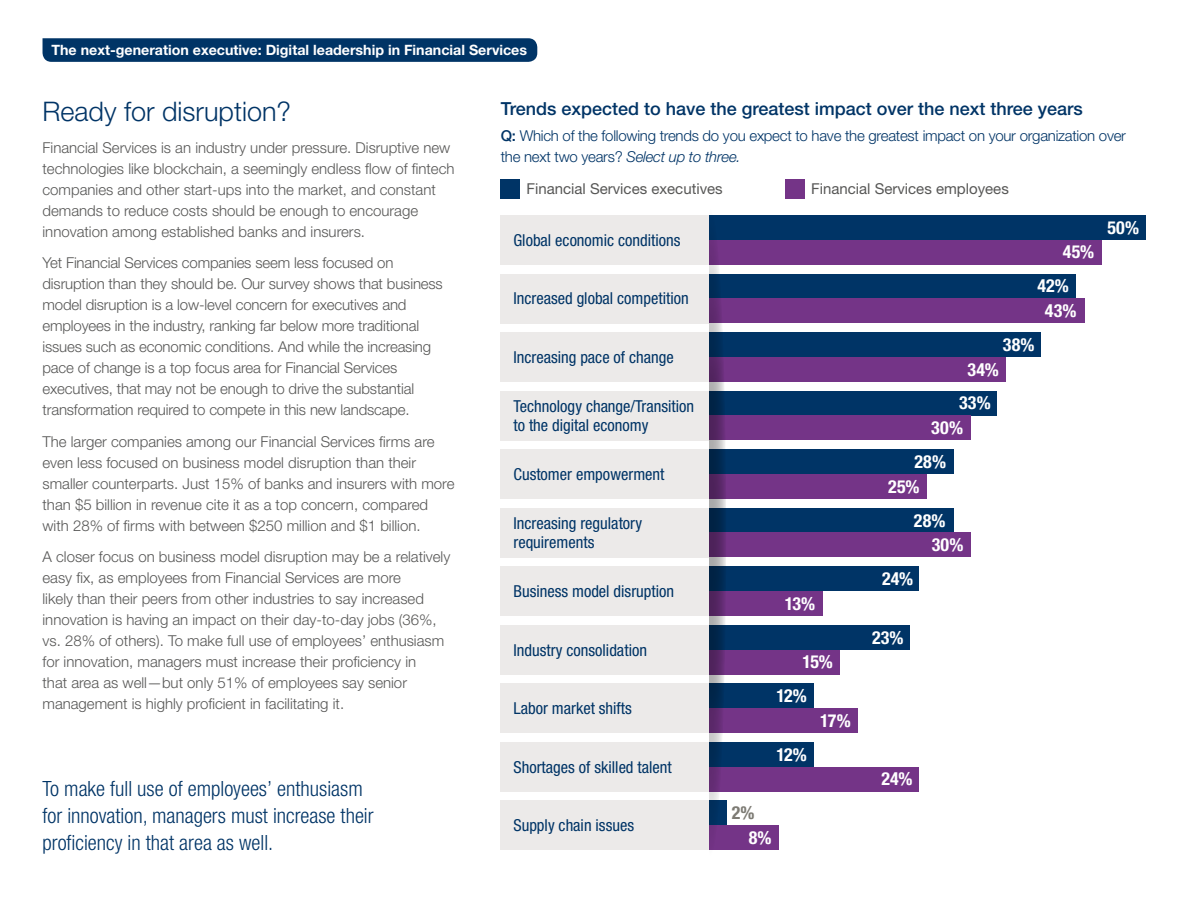
<style>
.page{position:relative;width:1188px;height:918px;background:#fff}
.page>*{position:absolute;margin:0;border:0;box-sizing:border-box;transform-origin:0 0}
.t1{font:300 27px "Helvetica Neue LT Std";color:#003466}
.t2{font:300 condensed 21px/27px "Helvetica Neue LT Std";color:#003466}
.t3{font:700 condensed 18px/33.6px "Helvetica Neue LT Std";letter-spacing:.01em;color:#fff}
.t4{font:500 18px "Helvetica Neue LT Std";color:#003466}
.t5{font:700 condensed 18px "Helvetica Neue LT Std";color:#7d7b74}
.t6{font:condensed 16.5px/19.8px "Helvetica Neue LT Std";color:#003466}
.t7{font:300 15px/21px "Helvetica Neue LT Std";color:#575756}
.t8{font:300 15px/21px "Helvetica Neue LT Std";letter-spacing:-.015em;color:#003466}
.t9{font:15px "Helvetica Neue LT Std";color:#575756}
.t10{font:700 14.25px "Helvetica Neue LT Std";color:#fff}
.s1{font-weight:500}
.s2{font-style:italic}
</style>
<div class="page">
<div style="left:709px;top:215px;width:436px;height:25px;background:#003466"></div>
<div style="left:709px;top:240px;width:393px;height:25px;background:#743487"></div>
<div style="left:709px;top:449px;width:244px;height:25px;background:#003466"></div>
<div style="left:709px;top:474px;width:218px;height:25px;background:#743487"></div>
<div style="left:709px;top:332px;width:332px;height:25px;background:#003466"></div>
<div style="left:709px;top:357px;width:297px;height:25px;background:#743487"></div>
<div style="left:709px;top:567px;width:209px;height:24px;background:#003466"></div>
<div style="left:709px;top:591px;width:113px;height:25px;background:#743487"></div>
<div style="left:709px;top:742px;width:105px;height:25px;background:#003466"></div>
<div style="left:709px;top:767px;width:209px;height:24px;background:#743487"></div>
<div style="left:709px;top:274px;width:367px;height:25px;background:#003466"></div>
<div style="left:709px;top:299px;width:375px;height:24px;background:#743487"></div>
<div style="left:709px;top:508px;width:244px;height:25px;background:#003466"></div>
<div style="left:709px;top:533px;width:262px;height:24px;background:#743487"></div>
<div style="left:709px;top:684px;width:105px;height:24px;background:#003466"></div>
<div style="left:709px;top:708px;width:148px;height:25px;background:#743487"></div>
<div style="left:709px;top:391px;width:288px;height:25px;background:#003466"></div>
<div style="left:709px;top:416px;width:262px;height:24px;background:#743487"></div>
<div style="left:709px;top:625px;width:201px;height:25px;background:#003466"></div>
<div style="left:709px;top:650px;width:131px;height:24px;background:#743487"></div>
<div style="left:709px;top:801px;width:17px;height:24px;background:#003466"></div>
<div style="left:709px;top:825px;width:70px;height:25px;background:#743487"></div>
<svg style="left:43px;top:38px;width:494px;height:24px;background:#053768"></svg>
<div style="left:501px;top:179px;width:19px;height:20px;background:#003466"></div>
<div style="left:785px;top:179px;width:20px;height:20px;background:#743487"></div>
<svg style="left:695px;top:208px;width:31px;height:649px"></svg>
<div style="left:501px;top:208px;width:208px;height:649px;background:#fff"></div>
<div style="left:501px;top:215px;width:208px;height:50px;background:#eceae9"></div>
<div style="left:501px;top:449px;width:208px;height:50px;background:#eceae9"></div>
<div style="left:501px;top:332px;width:208px;height:50px;background:#eceae9"></div>
<div style="left:501px;top:567px;width:208px;height:49px;background:#eceae9"></div>
<div style="left:501px;top:742px;width:208px;height:49px;background:#eceae9"></div>
<div style="left:501px;top:274px;width:208px;height:49px;background:#eceae9"></div>
<div style="left:501px;top:508px;width:208px;height:49px;background:#eceae9"></div>
<div style="left:501px;top:684px;width:208px;height:49px;background:#eceae9"></div>
<div style="left:501px;top:391px;width:208px;height:49px;background:#eceae9"></div>
<div style="left:501px;top:625px;width:208px;height:49px;background:#eceae9"></div>
<div style="left:501px;top:801px;width:208px;height:49px;background:#eceae9"></div>
<p class="t10" style="left:51px;top:41px;width:477px">The next-generation executive: Digital leadership in Financial Services</p>
<h1 class="t1" style="left:43px;top:95px;width:250px">Ready for disruption?</h1>
<p class="t7" style="left:43px;top:137px;width:414px">Financial Services is an industry under pressure. Disruptive new technologies like blockchain, a seemingly endless flow of fintech companies and other start-ups into the market, and constant demands to reduce costs should be enough to encourage innovation among established banks and insurers.</p>
<p class="t7" style="left:43px;top:252px;width:402px">Yet Financial Services companies seem less focused on disruption than they should be. Our survey shows that business model disruption is a low-level concern for executives and employees in the industry, ranking far below more traditional issues such as economic conditions. And while the increasing pace of change is a top focus area for Financial Services executives, that may not be enough to drive the substantial transformation required to compete in this new landscape.</p>
<p class="t7" style="left:43px;top:431px;width:414px">The larger companies among our Financial Services firms are even less focused on business model disruption than their smaller counterparts. Just 15% of banks and insurers with more than $5 billion in revenue cite it as a top concern, compared with 28% of firms with between $250 million and $1 billion.</p>
<p class="t7" style="left:43px;top:546px;width:409px">A closer focus on business model disruption may be a relatively easy fix, as employees from Financial Services are more<br>likely than their peers from other industries to say increased innovation is having an impact on their day-to-day jobs (36%, vs. 28% of others). To make full use of employees’ enthusiasm for innovation, managers must increase their proficiency in<br>that area as well—but only 51% of employees say senior management is highly proficient in facilitating it.</p>
<h2 class="t2" style="left:43px;top:775px;width:333px">To make full use of employees’ enthusiasm for innovation, managers must increase their proficiency in that area as well.</h2>
<p class="t4" style="left:501px;top:98px;width:584px">Trends expected to have the greatest impact over the next three years</p>
<p class="t8" style="left:501px;top:125px;width:627px"><span class="s1">Q:</span> Which of the following trends do you expect to have the greatest impact on your organization over the next two years? <span class="s2">Select up to three.</span></p>
<p class="t9" style="left:811px;top:180px;width:199px">Financial Services employees</p>
<p class="t3" style="left:1107px;top:211px;width:33px">50%</p>
<p class="t3" style="left:1037px;top:235px;width:58px;text-indent:25px">45%<br>42%</p>
<p class="t3" style="left:1045px;top:293px;width:33px">43%</p>
<p class="t3" style="left:1003px;top:328px;width:33px">38%</p>
<p class="t3" style="left:959px;top:352px;width:41px;text-align:center">34%<br>33%</p>
<p class="t3" style="left:914px;top:410px;width:50px;line-height:34px;text-indent:17px">30%<br>28%</p>
<p class="t3" style="left:914px;top:469px;width:33px;line-height:34px;text-indent:-26px">25%<br>28%</p>
<p class="t3" style="left:932px;top:528px;width:33px">30%</p>
<p class="t3" style="left:882px;top:562px;width:33px">24%</p>
<p class="t3" style="left:785px;top:587px;width:32px">13%</p>
<p class="t3" style="left:872px;top:621px;width:33px">23%</p>
<p class="t3" style="left:803px;top:644px;width:32px">15%</p>
<p class="t9" style="left:526px;top:180px;width:198px">Financial Services executives</p>
<p class="t6" style="left:513px;top:230px;width:169px">Global economic conditions</p>
<p class="t6" style="left:513px;top:289px;width:177px">Increased global competition</p>
<p class="t6" style="left:513px;top:347px;width:162px">Increasing pace of change</p>
<p class="t6" style="left:513px;top:396px;width:182px">Technology change/Transition to the digital economy</p>
<p class="t6" style="left:513px;top:464px;width:153px">Customer empowerment</p>
<p class="t6" style="left:513px;top:513px;width:130px">Increasing regulatory requirements</p>
<p class="t6" style="left:513px;top:581px;width:162px">Business model disruption</p>
<p class="t6" style="left:513px;top:640px;width:135px">Industry consolidation</p>
<p class="t6" style="left:513px;top:698px;width:120px">Labor market shifts</p>
<p class="t6" style="left:513px;top:757px;width:160px">Shortages of skilled talent</p>
<p class="t6" style="left:513px;top:815px;width:122px">Supply chain issues</p>
<p class="t3" style="left:777px;top:679px;width:32px">12%</p>
<p class="t3" style="left:777px;top:737px;width:32px">12%</p>
<p class="t3" style="left:820px;top:704px;width:32px">17%</p>
<p class="t5" style="left:732px;top:801px;width:24px">2%</p>
<p class="t3" style="left:749px;top:821px;width:24px">8%</p>
<p class="t3" style="left:881px;top:762px;width:33px">24%</p>
</div>
